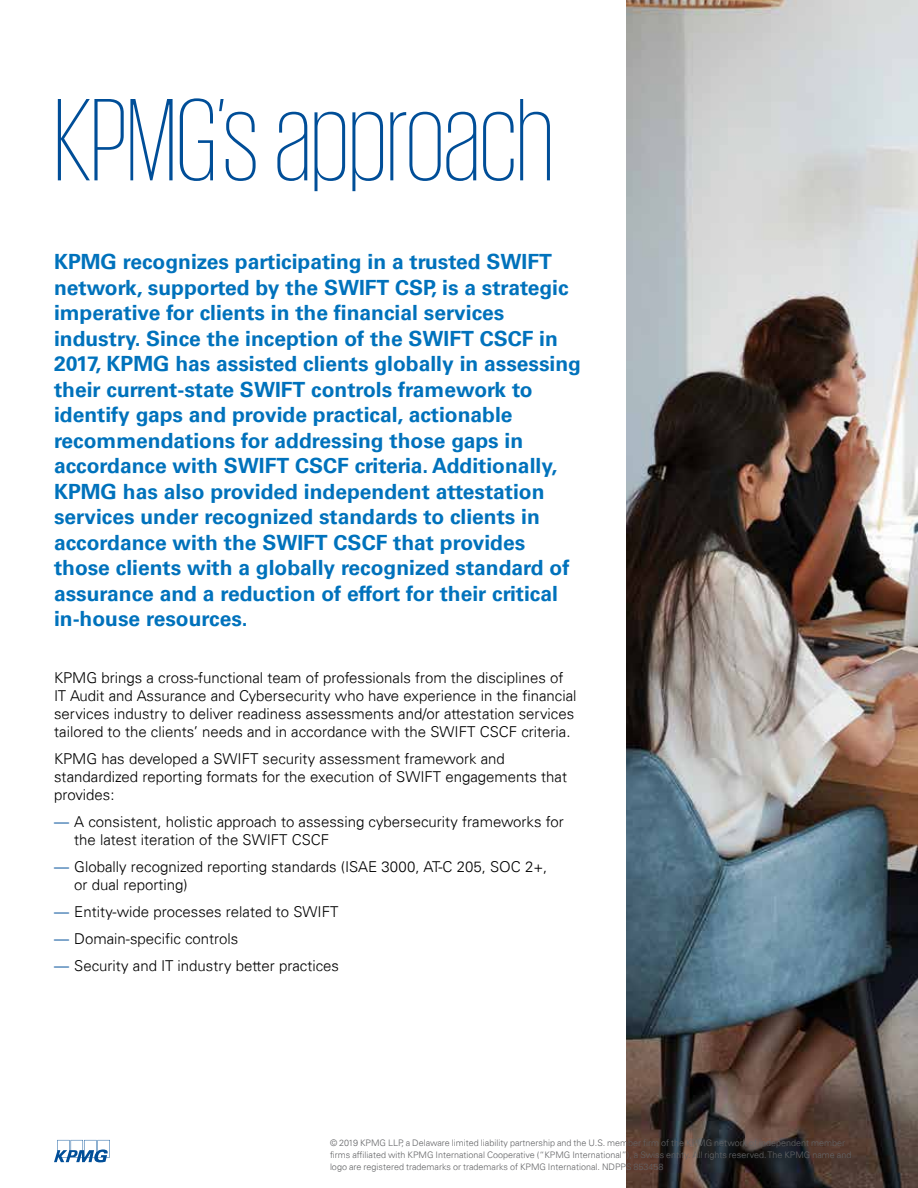
<style>
.page{position:relative;width:918px;height:1188px;background:#fff}
.page>*{position:absolute;margin:0;border:0;box-sizing:border-box;transform-origin:0 0}
.t1{font:200 120px "KPMG";color:#004e98}
.t2{font:700 21px/25.5px "Univers 65";color:#0072bc}
.t3{font:300 15px/18px "Univers 45";color:#000}
.t4{font:300 9px/12px "Univers 45";color:#636466}
.s1{color:#004e98}
</style>
<div class="page">
<img style="left:626px;top:0;width:292px;height:1188px">
<svg style="left:54px;top:1140px;width:56px;height:22px"></svg>
<h1 class="t1" style="left:54px;top:83px;width:501px">KPMG’s approach</h1>
<p class="t2" style="left:54px;top:249px;width:529px">KPMG recognizes participating in a trusted SWIFT network, supported by the SWIFT CSP, is a strategic imperative for clients in the financial services industry. Since the inception of the SWIFT CSCF in 2017, KPMG has assisted clients globally in assessing their current-state SWIFT controls framework to identify gaps and provide practical, actionable recommendations for addressing those gaps in accordance with SWIFT CSCF criteria. Additionally, KPMG has also provided independent attestation services under recognized standards to clients in accordance with the SWIFT CSCF that provides those clients with a globally recognized standard of assurance and a reduction of effort for their critical in-house resources.</p>
<p class="t3" style="left:54px;top:669px;width:524px">KPMG brings a cross-functional team of professionals from the disciplines of IT Audit and Assurance and Cybersecurity who have experience in the financial services industry to deliver readiness assessments and/or attestation services tailored to the clients’ needs and in accordance with the SWIFT CSCF criteria.</p>
<p class="t3" style="left:54px;top:750px;width:515px">KPMG has developed a SWIFT security assessment framework and standardized reporting formats for the execution of SWIFT engagements that provides:</p>
<p class="t3" style="left:74px;top:813px;width:491px;text-indent:-20px"><span class="s1">—</span> A consistent, holistic approach to assessing cybersecurity frameworks for the latest iteration of the SWIFT CSCF</p>
<p class="t3" style="left:74px;top:858px;width:475px;text-indent:-20px"><span class="s1">—</span> Globally recognized reporting standards (ISAE 3000, AT-C 205, SOC 2+, or dual reporting)</p>
<p class="t3" style="left:54px;top:903px;width:286px"><span class="s1">—</span> Entity-wide processes related to SWIFT</p>
<p class="t3" style="left:54px;top:930px;width:186px"><span class="s1">—</span> Domain-specific controls</p>
<p class="t3" style="left:54px;top:957px;width:287px"><span class="s1">—</span> Security and IT industry better practices</p>
<p class="t4" style="left:330px;top:1137px;width:523px">© 2019 KPMG LLP, a Delaware limited liability partnership and the U.S. member firm of the KPMG network of independent member firms affiliated with KPMG International Cooperative (“KPMG International”), a Swiss entity. All rights reserved. The KPMG name and logo are registered trademarks or trademarks of KPMG International. NDPPS 853458</p>
</div>
